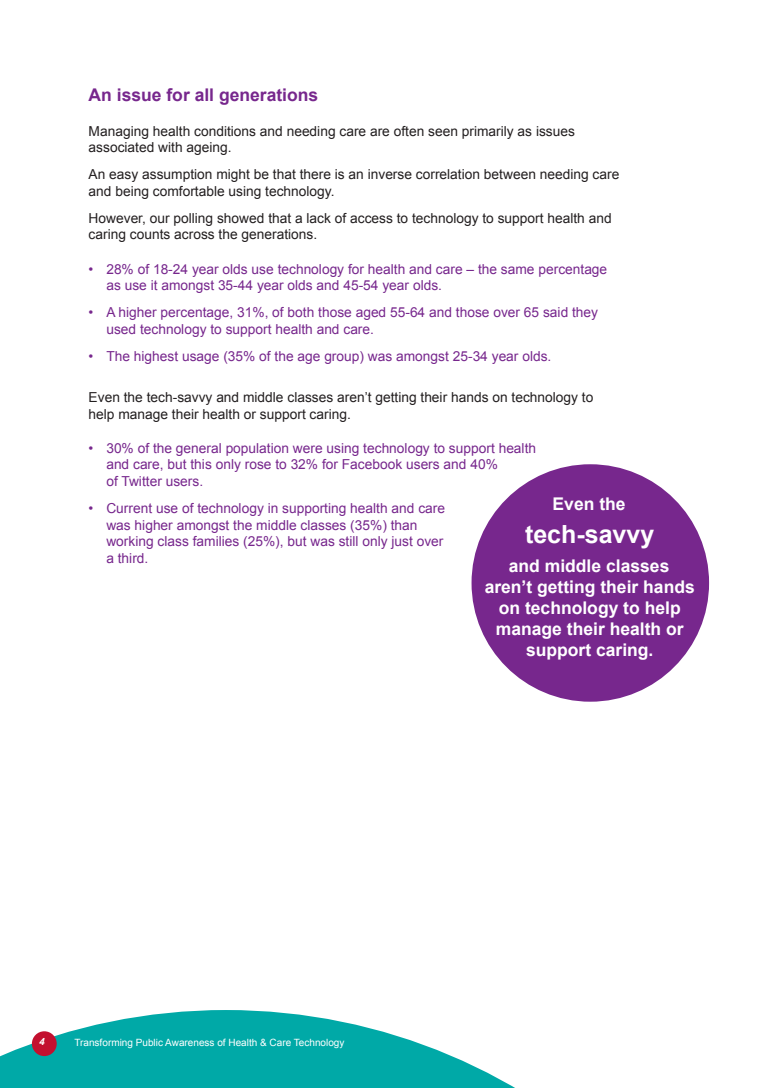
<style>
.page{position:relative;width:780px;height:1088px;background:#fff}
.page>*{position:absolute;margin:0;border:0;box-sizing:border-box;transform-origin:0 0}
.Body{font:700 25px "Arial";color:#fff}
.Body-2{font:700 17.5px/21px "Arial";color:#fff;text-align:center}
.t1{font:700 17.5px "Arial";color:#77278d}
.t2{font:13.75px/16.5px "Arial";color:#77278d}
.Body-3{font:13.75px/16.5px "Arial";color:#231f20}
.t3{font:10px "Arial";color:#fff}
.t4{font:italic 700 10px "Arial";color:#fff}
</style>
<div class="page">
<svg style="left:0;top:1010px;width:515px;height:78px;fill:#00a9a7"></svg>
<div style="left:32px;top:1031px;width:25px;height:25px;background:#c3102f;border-radius:50%"></div>
<div style="left:471px;top:464px;width:238px;height:238px;background:#77278d;border-radius:50%"></div>
<p class="t1" style="left:89px;top:84px;width:231px">An issue for all generations</p>
<p class="Body-3" style="left:89px;top:123px;width:488px">Managing health conditions and needing care are often seen primarily as issues associated with ageing.</p>
<p class="Body-3" style="left:89px;top:166px;width:532px">An easy assumption might be that there is an inverse correlation between needing care and being comfortable using technology.</p>
<p class="Body-3" style="left:89px;top:210px;width:524px">However, our polling showed that a lack of access to technology to support health and caring counts across the generations.</p>
<p class="t2" style="left:106px;top:261px;width:502px;text-indent:-18px">• 28% of 18-24 year olds use technology for health and care – the same percentage as use it amongst 35-44 year olds and 45-54 year olds.</p>
<p class="t2" style="left:106px;top:304px;width:493px;text-indent:-18px">• A higher percentage, 31%, of both those aged 55-64 and those over 65 said they used technology to support health and care.</p>
<p class="t2" style="left:89px;top:348px;width:464px">• The highest usage (35% of the age group) was amongst 25-34 year olds.</p>
<p class="Body-3" style="left:89px;top:389px;width:506px">Even the tech-savvy and middle classes aren’t getting their hands on technology to help manage their health or support caring.</p>
<p class="t2" style="left:106px;top:440px;width:431px;text-indent:-18px">• 30% of the general population were using technology to support health and care, but this only rose to 32% for Facebook users and 40%<br>of Twitter users.</p>
<p class="t2" style="left:106px;top:500px;width:340px;text-indent:-18px">• Current use of technology in supporting health and care was higher amongst the middle classes (35%) than working class families (25%), but was still only just over a third.</p>
<p class="Body-2" style="left:552px;top:494px;width:74px">Even the</p>
<p class="Body" style="left:525px;top:518px;width:131px">tech-savvy</p>
<p class="Body-2" style="left:484px;top:555px;width:212px">and middle classes aren’t getting their hands on technology to help manage their health or support caring.</p>
<p class="t4" style="left:39px;top:1035px;width:7px">4</p>
<p class="t3" style="left:74px;top:1035px;width:271px">Transforming Public Awareness of Health &amp; Care Technology</p>
</div>
